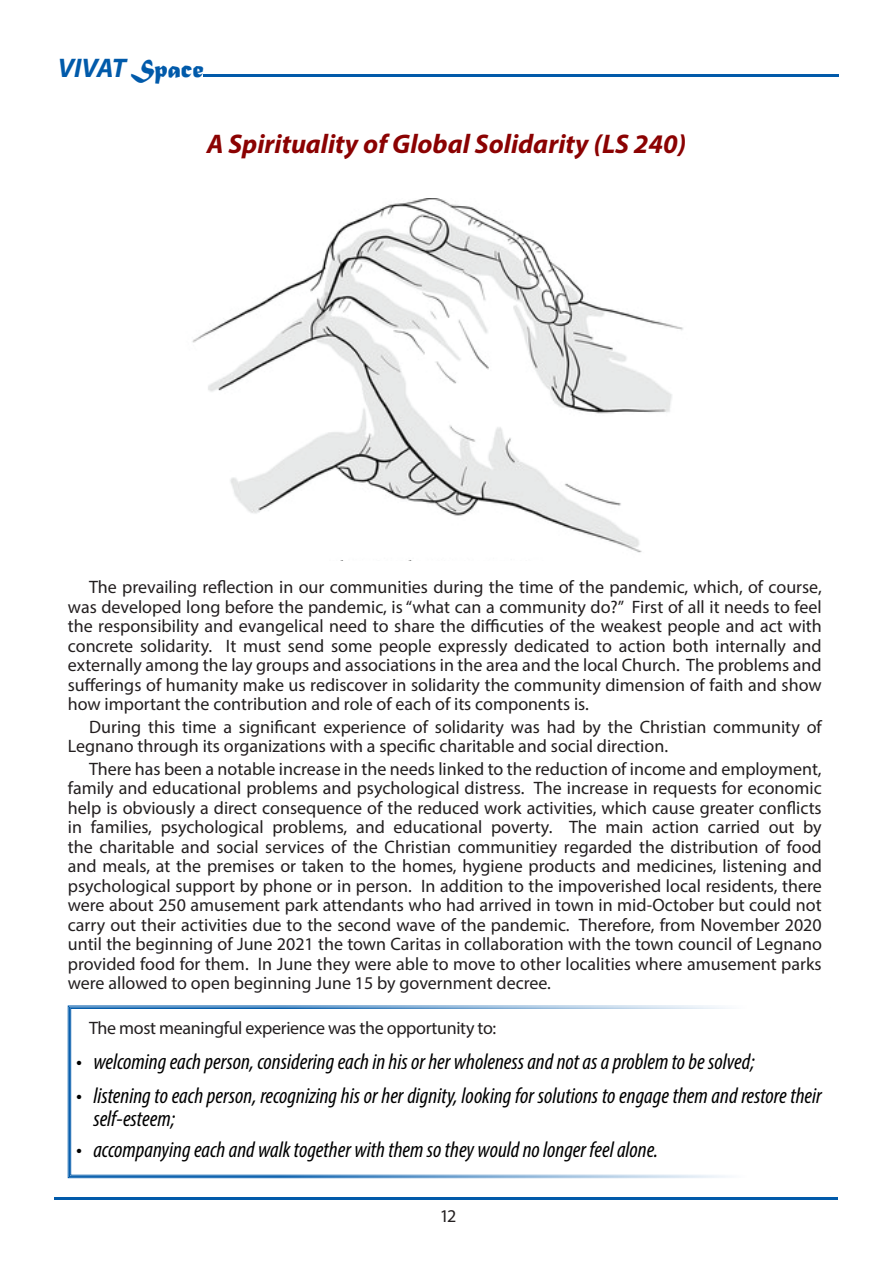
<style>
.page{position:relative;width:893px;height:1263px;background:#fff}
.page>*{position:absolute;margin:0;border:0;box-sizing:border-box;transform-origin:0 0}
.t1{font:italic 700 27px "Myriad Pro";color:#8b0202}
.t2{font:italic 700 27px "Myriad Pro";letter-spacing:-.025em;color:#015aaa}
.t3{font:italic condensed 22.5px/22.5px "Myriad Pro";color:#000}
.t4{font:18px/19.5px "Myriad Pro";color:#231f20;text-align:justify}
.t5{font:18px "Myriad Pro";letter-spacing:-.02em;color:#231f20}
.s1{font-family:"Matura MT Script Capitals";font-weight:400;font-style:normal}
</style>
<div class="page">
<hr style="left:54px;top:1197px;width:783px;height:3px;background:#015aaa">
<svg style="left:68px;top:1005px;width:657px;height:173px"></svg>
<div style="left:69px;top:1007px;width:762px;height:170px;border:1px solid #015aaa"></div>
<img style="left:192px;top:199px;width:491px;height:354px">
<hr style="left:204px;top:74px;width:635px;height:3px;background:#015aaa">
<h1 class="t2" style="left:58px;top:50px;width:148px">VIVAT <span class="s1">Space</span></h1>
<h1 class="t1" style="left:207px;top:126px;width:481px">A Spirituality of Global Solidarity (LS 240)</h1>
<p class="t4" style="left:68px;top:577px;width:755px;text-indent:21px">The prevailing reflection in our communities during the time of the pandemic, which, of course, was developed long before the pandemic, is “what can a community do?” First of all it needs to feel the responsibility and evangelical need to share the difficuties of the weakest people and act with concrete solidarity. It must send some people expressly dedicated to action both internally and externally among the lay groups and associations in the area and the local Church. The problems and sufferings of humanity make us rediscover in solidarity the community dimension of faith and show how important the contribution and role of each of its components is.</p>
<p class="t4" style="left:68px;top:717px;width:755px;text-indent:21px">During this time a significant experience of solidarity was had by the Christian community of<br>Legnano through its organizations with a specific charitable and social direction.</p>
<p class="t4" style="left:68px;top:759px;width:755px;text-indent:21px">There has been a notable increase in the needs linked to the reduction of income and employment, family and educational problems and psychological distress. The increase in requests for economic help is obviously a direct consequence of the reduced work activities, which cause greater conflicts in families, psychological problems, and educational poverty. The main action carried out by the charitable and social services of the Christian communitiey regarded the distribution of food and meals, at the premises or taken to the homes, hygiene products and medicines, listening and psychological support by phone or in person. In addition to the impoverished local residents, there were about 250 amusement park attendants who had arrived in town in mid-October but could not carry out their activities due to the second wave of the pandemic. Therefore, from November 2020 until the beginning of June 2021 the town Caritas in collaboration with the town council of Legnano provided food for them. In June they were able to move to other localities where amusement parks were allowed to open beginning June 15 by government decree.</p>
<p class="t5" style="left:89px;top:1017px;width:409px">The most meaningful experience was the opportunity to:</p>
<p class="t3" style="left:76px;top:1050px;width:680px">• welcoming each person, considering each in his or her wholeness and not as a problem to be solved;</p>
<p class="t3" style="left:93px;top:1084px;width:730px;text-indent:-17px">• listening to each person, recognizing his or her dignity, looking for solutions to engage them and restore their self-esteem;</p>
<p class="t3" style="left:76px;top:1138px;width:583px">• accompanying each and walk together with them so they would no longer feel alone.</p>
<p class="t4" style="left:440px;top:1206px;width:18px">12</p>
</div>
